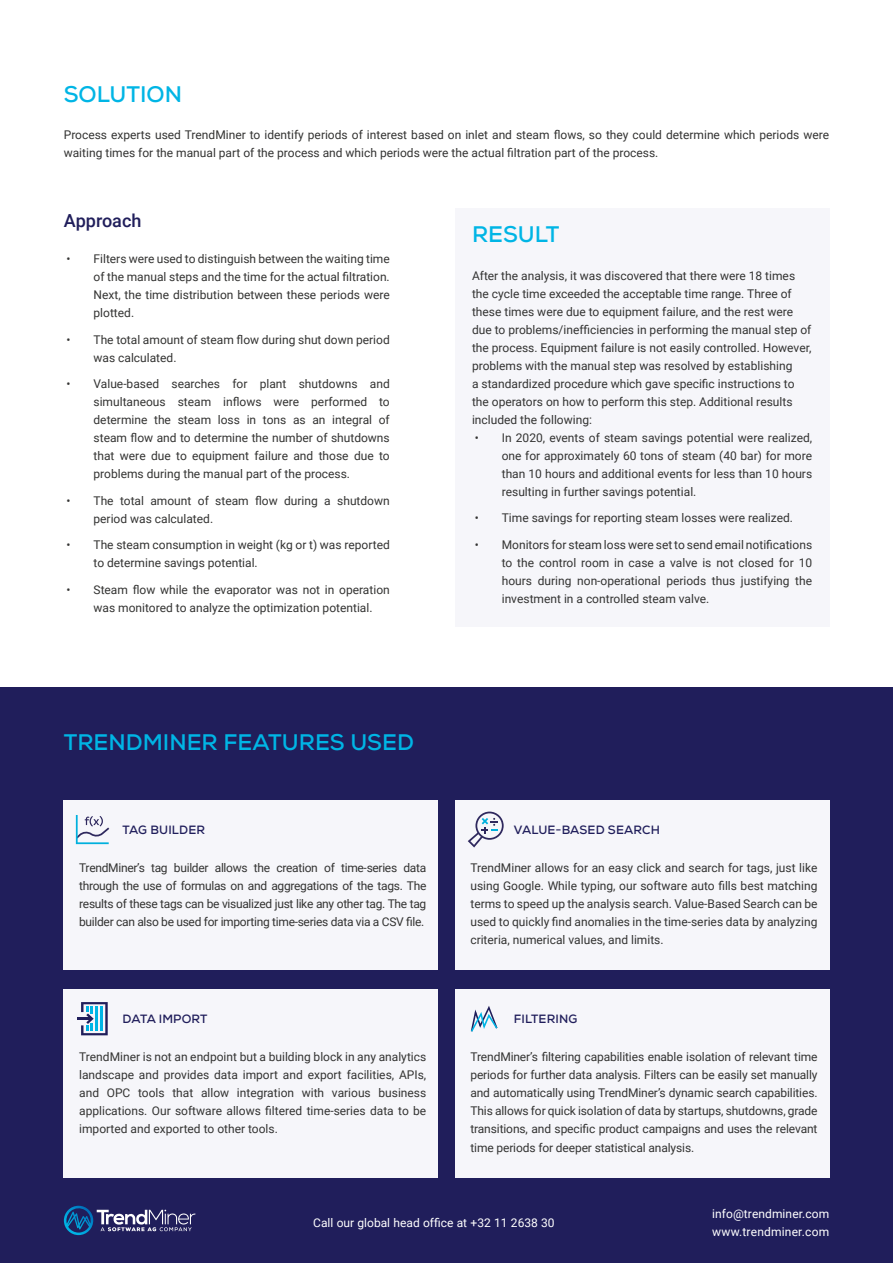
<style>
.page{position:relative;width:893px;height:1263px;background:#fff}
.page>*{position:absolute;margin:0;border:0;box-sizing:border-box;transform-origin:0 0}
.t1{font:700 22.5px "Nexa";color:#00b5e5}
.t2{font:500 18px "Roboto";color:#201e5b}
.t3{font:12px/18px "Roboto";color:#333332;text-align:justify}
.t4{font:12px/18px "Roboto";letter-spacing:.005em;color:#fff}
.t5{font:700 12px "Nexa";letter-spacing:.015em;color:#201e5b}
</style>
<div class="page">
<div style="left:0;top:688px;width:893px;height:575px;background:#201e5b"></div>
<div style="left:455px;top:208px;width:374px;height:418px;background:#f6f6fa"></div>
<div style="left:64px;top:800px;width:374px;height:170px;background:#f6f6fa"></div>
<svg style="left:76px;top:815px;width:33px;height:29px"></svg>
<div style="left:64px;top:990px;width:374px;height:188px;background:#f6f6fa"></div>
<svg style="left:64px;top:1206px;width:132px;height:29px"></svg>
<hr style="left:77px;top:1017px;width:15px;height:3px;background:#201e5b">
<svg style="left:81px;top:1002px;width:27px;height:33px"></svg>
<div style="left:455px;top:800px;width:374px;height:170px;background:#f6f6fa"></div>
<svg style="left:468px;top:811px;width:36px;height:36px"></svg>
<div style="left:455px;top:990px;width:374px;height:188px;background:#f6f6fa"></div>
<svg style="left:470px;top:1006px;width:28px;height:26px"></svg>
<h1 class="t1" style="left:64px;top:80px;width:120px">SOLUTION</h1>
<p class="t3" style="left:64px;top:126px;width:767px">Process experts used TrendMiner to identify periods of interest based on inlet and steam flows, so they could determine which periods were waiting times for the manual part of the process and which periods were the actual filtration part of the process.</p>
<h2 class="t2" style="left:64px;top:208px;width:79px">Approach</h2>
<p class="t3" style="left:94px;top:249px;width:298px;text-indent:-27px">• Filters were used to distinguish between the waiting time of the manual steps and the time for the actual filtration.<br>Next, the time distribution between these periods were plotted.</p>
<p class="t3" style="left:94px;top:330px;width:298px;text-indent:-27px">• The total amount of steam flow during shut down period was calculated.</p>
<p class="t3" style="left:94px;top:374px;width:298px;text-indent:-27px">• Value-based searches for plant shutdowns and simultaneous steam inflows were performed to determine the steam loss in tons as an integral of steam flow and to determine the number of shutdowns that were due to equipment failure and those due to problems during the manual part of the process.</p>
<p class="t3" style="left:94px;top:491px;width:298px;text-indent:-27px">• The total amount of steam flow during a shutdown period was calculated.</p>
<p class="t3" style="left:94px;top:535px;width:298px;text-indent:-27px">• The steam consumption in weight (kg or t) was reported to determine savings potential.</p>
<p class="t3" style="left:94px;top:580px;width:298px;text-indent:-27px">• Steam flow while the evaporator was not in operation was monitored to analyze the optimization potential.</p>
<h1 class="t1" style="left:472px;top:220px;width:89px">RESULT</h1>
<p class="t3" style="left:472px;top:266px;width:341px;text-align:left">After the analysis, it was discovered that there were 18 times the cycle time exceeded the acceptable time range. Three of these times were due to equipment failure, and the rest were due to problems/inefficiencies in performing the manual step of the process. Equipment failure is not easily controlled. However, problems with the manual step was resolved by establishing<br>a standardized procedure which gave specific instructions to the operators on how to perform this step. Additional results included the following:</p>
<p class="t3" style="left:502px;top:428px;width:312px;text-indent:-27px">• In 2020, events of steam savings potential were realized, one for approximately 60 tons of steam (40 bar) for more than 10 hours and additional events for less than 10 hours resulting in further savings potential.</p>
<p class="t3" style="left:475px;top:508px;width:320px">• Time savings for reporting steam losses were realized.</p>
<p class="t3" style="left:502px;top:535px;width:312px;text-indent:-27px">• Monitors for steam loss were set to send email notifications to the control room in case a valve is not closed for 10 hours during non-operational periods thus justifying the investment in a controlled steam valve.</p>
<h1 class="t1" style="left:64px;top:728px;width:352px">TRENDMINER FEATURES USED</h1>
<p class="t5" style="left:123px;top:822px;width:84px">TAG BUILDER</p>
<p class="t3" style="left:79px;top:858px;width:349px">TrendMiner’s tag builder allows the creation of time-series data through the use of formulas on and aggregations of the tags. The results of these tags can be visualized just like any other tag. The tag builder can also be used for importing time-series data via a CSV file.</p>
<p class="t5" style="left:123px;top:1011px;width:86px">DATA IMPORT</p>
<p class="t3" style="left:79px;top:1048px;width:349px">TrendMiner is not an endpoint but a building block in any analytics landscape and provides data import and export facilities, APIs, and OPC tools that allow integration with various business applications. Our software allows filtered time-series data to be imported and exported to other tools.</p>
<p class="t5" style="left:514px;top:822px;width:148px">VALUE-BASED SEARCH</p>
<p class="t3" style="left:470px;top:858px;width:349px">TrendMiner allows for an easy click and search for tags, just like using Google. While typing, our software auto fills best matching terms to speed up the analysis search. Value-Based Search can be used to quickly find anomalies in the time-series data by analyzing criteria, numerical values, and limits.</p>
<p class="t5" style="left:514px;top:1011px;width:65px">FILTERING</p>
<p class="t3" style="left:470px;top:1048px;width:349px">TrendMiner’s filtering capabilities enable isolation of relevant time periods for further data analysis. Filters can be easily set manually and automatically using TrendMiner’s dynamic search capabilities.<br>This allows for quick isolation of data by startups, shutdowns, grade transitions, and specific product campaigns and uses the relevant time periods for deeper statistical analysis.</p>
<p class="t4" style="left:313px;top:1213px;width:243px">Call our global head office at +32 11 2638 30</p>
<p class="t4" style="left:712px;top:1204px;width:118px">info@trendminer.com www.trendminer.com</p>
</div>
